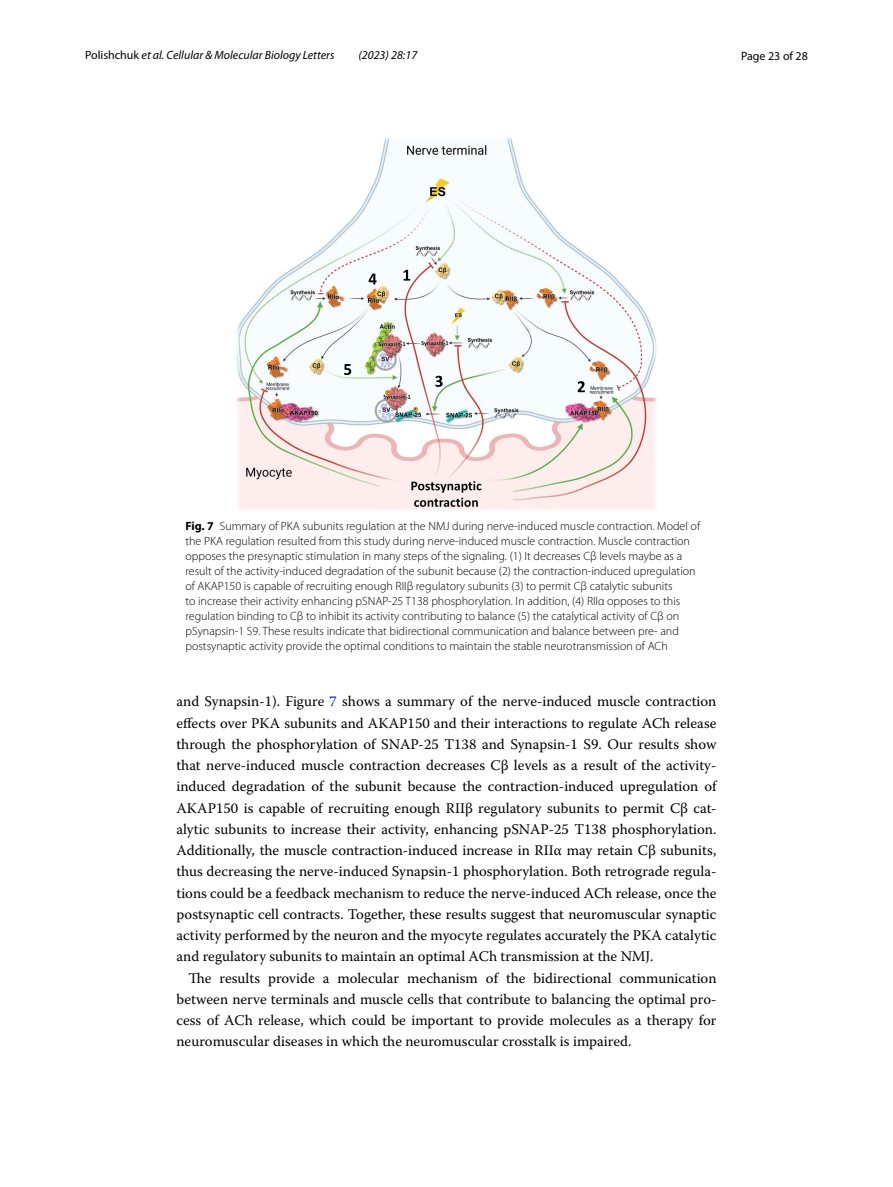
<style>
.page{position:relative;width:893px;height:1187px;background:#fff}
.page>*{position:absolute;margin:0;border:0;box-sizing:border-box;transform-origin:0 0}
.t1{font:14.7px/21.3px "Warnock Pro";color:#000;text-align:justify}
.t2{font:300 12px/15px "Myriad Pro";color:#000}
.t3{font:italic 12px "Myriad Pro";color:#000}
.t4{font:12px "Myriad Pro";color:#000}
.s1{font-style:normal}
.s2{font-weight:700}
.s3{color:#00f}
</style>
<div class="page">
<img style="left:236px;top:137px;width:421px;height:373px">
<svg style="left:404px;top:270px;width:6px;height:10px"></svg>
<svg style="left:578px;top:381px;width:7px;height:11px"></svg>
<svg style="left:435px;top:376px;width:8px;height:11px"></svg>
<svg style="left:369px;top:273px;width:8px;height:11px"></svg>
<svg style="left:344px;top:364px;width:7px;height:11px"></svg>
<p class="t3" style="left:85px;top:48px;width:251px"><span class="s1">Polishchuk</span> et al. Cellular &amp; Molecular Biology Letters</p>
<p class="t3" style="left:358px;top:48px;width:60px">(2023) 28:17</p>
<p class="t4" style="left:741px;top:48px;width:68px">Page 23 of 28</p>
<p class="t2" style="left:185px;top:518px;width:516px"><span class="s2">Fig. 7</span> Summary of PKA subunits regulation at the NMJ during nerve-induced muscle contraction. Model of the PKA regulation resulted from this study during nerve-induced muscle contraction. Muscle contraction opposes the presynaptic stimulation in many steps of the signaling. (1) It decreases Cβ levels maybe as a result of the activity-induced degradation of the subunit because (2) the contraction-induced upregulation of AKAP150 is capable of recruiting enough RIIβ regulatory subunits (3) to permit Cβ catalytic subunits<br>to increase their activity enhancing pSNAP-25 T138 phosphorylation. In addition, (4) RIIα opposes to this regulation binding to Cβ to inhibit its activity contributing to balance (5) the catalytical activity of Cβ on pSynapsin-1 S9. These results indicate that bidirectional communication and balance between pre- and postsynaptic activity provide the optimal conditions to maintain the stable neurotransmission of ACh</p>
<p class="t1" style="left:176px;top:690px;width:542px">and Synapsin-1). Figure <span class="s3">7</span> shows a summary of the nerve-induced muscle contraction effects over PKA subunits and AKAP150 and their interactions to regulate ACh release through the phosphorylation of SNAP-25 T138 and Synapsin-1 S9. Our results show that nerve-induced muscle contraction decreases Cβ levels as a result of the activity&shy;induced degradation of the subunit because the contraction-induced upregulation of AKAP150 is capable of recruiting enough RIIβ regulatory subunits to permit Cβ cat&shy;alytic subunits to increase their activity, enhancing pSNAP-25 T138 phosphorylation.<br>Additionally, the muscle contraction-induced increase in RIIα may retain Cβ subunits, thus decreasing the nerve-induced Synapsin-1 phosphorylation. Both retrograde regula&shy;tions could be a feedback mechanism to reduce the nerve-induced ACh release, once the postsynaptic cell contracts. Together, these results suggest that neuromuscular synaptic activity performed by the neuron and the myocyte regulates accurately the PKA catalytic and regulatory subunits to maintain an optimal ACh transmission at the NMJ.</p>
<p class="t1" style="left:176px;top:966px;width:542px;text-indent:12px">The results provide a molecular mechanism of the bidirectional communication between nerve terminals and muscle cells that contribute to balancing the optimal pro&shy;cess of ACh release, which could be important to provide molecules as a therapy for neuromuscular diseases in which the neuromuscular crosstalk is impaired.</p>
</div>
